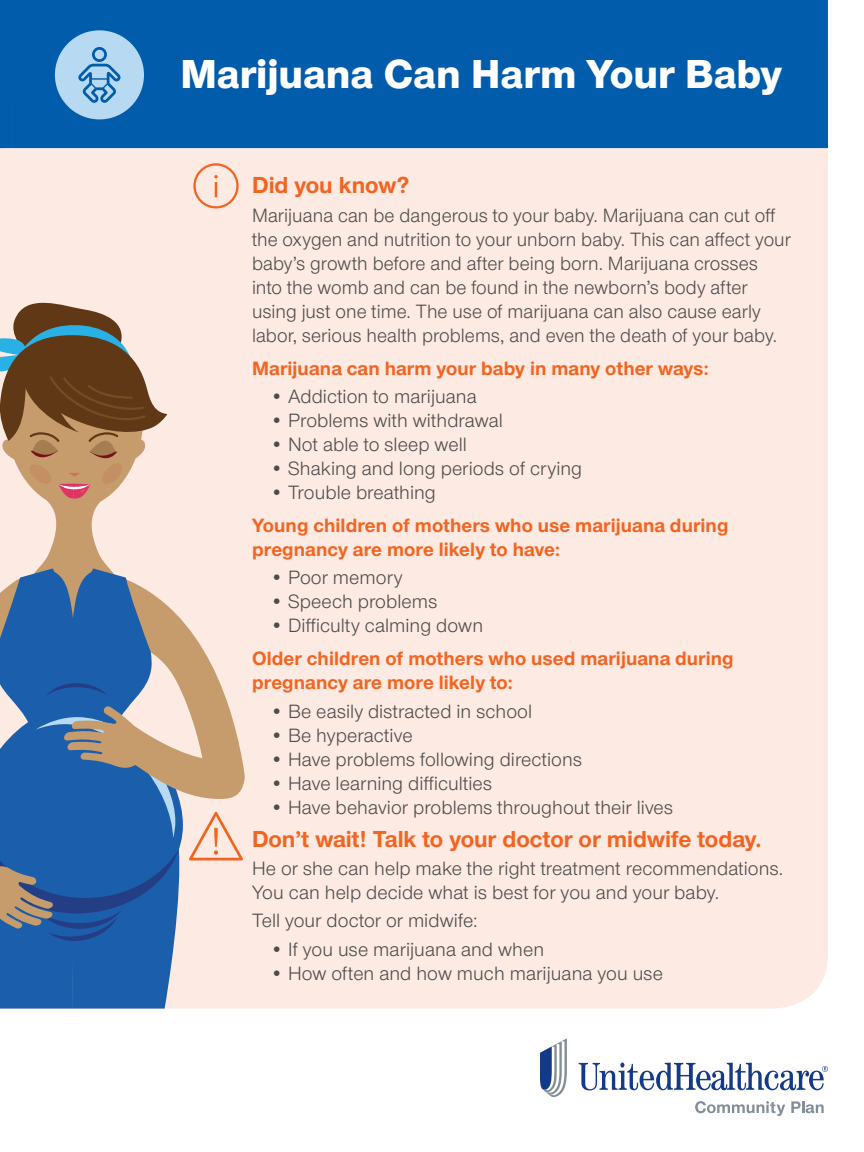
<style>
.page{position:relative;width:864px;height:1152px;background:#fff}
.page>*{position:absolute;margin:0;border:0;box-sizing:border-box;transform-origin:0 0}
.t1{font:800 42px "UHC Sans";color:#fff}
.t2{font:700 24px "UHC Sans";letter-spacing:-.005em;color:#f36421}
.t3{font:20px/24px "UHC Sans";letter-spacing:.005em;color:#4c4c4c}
.t4{font:700 20px/24px "UHC Sans";letter-spacing:.005em;color:#f36421}
</style>
<div class="page">
<div style="left:0;top:148px;width:828px;height:861px;background:#fdeae2"></div>
<div style="left:0;top:0;width:828px;height:148px;background:#015dac"></div>
<svg style="left:2px;top:499px;width:144px;height:70px;background:#ebd1bd"></svg>
<svg style="left:0;top:569px;width:183px;height:440px;background:#376eb0"></svg>
<svg style="left:0;top:291px;width:167px;height:208px;background:#a78b72"></svg>
<svg style="left:579px;top:1063px;width:249px;height:27px"></svg>
<svg style="left:540px;top:1038px;width:27px;height:59px"></svg>
<svg style="left:695px;top:1101px;width:90px;height:15px"></svg>
<svg style="left:791px;top:1101px;width:33px;height:12px"></svg>
<div style="left:55px;top:30px;width:89px;height:89px;background:#b7daf2;border-radius:50%"></div>
<svg style="left:78px;top:47px;width:43px;height:56px"></svg>
<svg style="left:0;top:574px;width:246px;height:369px;background:#748bac"></svg>
<svg style="left:193px;top:163px;width:46px;height:45px;background:#fbd3c1"></svg>
<h1 class="t1" style="left:180px;top:45px;width:603px">Marijuana Can Harm Your Baby</h1>
<p class="t2" style="left:252px;top:169px;width:159px">Did you know?</p>
<p class="t3" style="left:252px;top:202px;width:540px">Marijuana can be dangerous to your baby. Marijuana can cut off the oxygen and nutrition to your unborn baby. This can affect your baby’s growth before and after being born. Marijuana crosses into the womb and can be found in the newborn’s body after using just one time. The use of marijuana can also cause early labor, serious health problems, and even the death of your baby.</p>
<p class="t4" style="left:252px;top:355px;width:458px">Marijuana can harm your baby in many other ways:</p>
<p class="t3" style="left:270px;top:384px;width:208px">• Addiction to marijuana</p>
<p class="t3" style="left:270px;top:408px;width:234px">• Problems with withdrawal</p>
<p class="t3" style="left:270px;top:432px;width:198px">• Not able to sleep well</p>
<p class="t3" style="left:270px;top:456px;width:314px">• Shaking and long periods of crying</p>
<p class="t3" style="left:270px;top:480px;width:167px">• Trouble breathing</p>
<p class="t4" style="left:252px;top:513px;width:478px">Young children of mothers who use marijuana during pregnancy are more likely to have:</p>
<p class="t3" style="left:270px;top:565px;width:134px">• Poor memory</p>
<p class="t3" style="left:270px;top:589px;width:169px">• Speech problems</p>
<p class="t3" style="left:270px;top:613px;width:215px">• Difficulty calming down</p>
<p class="t4" style="left:252px;top:646px;width:483px">Older children of mothers who used marijuana during pregnancy are more likely to:</p>
<p class="t3" style="left:270px;top:698px;width:264px">• Be easily distracted in school</p>
<p class="t3" style="left:270px;top:722px;width:144px">• Be hyperactive</p>
<p class="t3" style="left:270px;top:746px;width:314px">• Have problems following directions</p>
<p class="t3" style="left:270px;top:770px;width:224px">• Have learning difficulties</p>
<p class="t3" style="left:270px;top:794px;width:405px">• Have behavior problems throughout their lives</p>
<p class="t2" style="left:252px;top:823px;width:511px">Don’t wait! Talk to your doctor or midwife today.</p>
<p class="t3" style="left:252px;top:856px;width:533px">He or she can help make the right treatment recommendations.<br>You can help decide what is best for you and your baby.</p>
<p class="t3" style="left:252px;top:908px;width:227px">Tell your doctor or midwife:</p>
<p class="t3" style="left:270px;top:936px;width:276px">• If you use marijuana and when</p>
<p class="t3" style="left:270px;top:960px;width:394px">• How often and how much marijuana you use</p>
</div>
